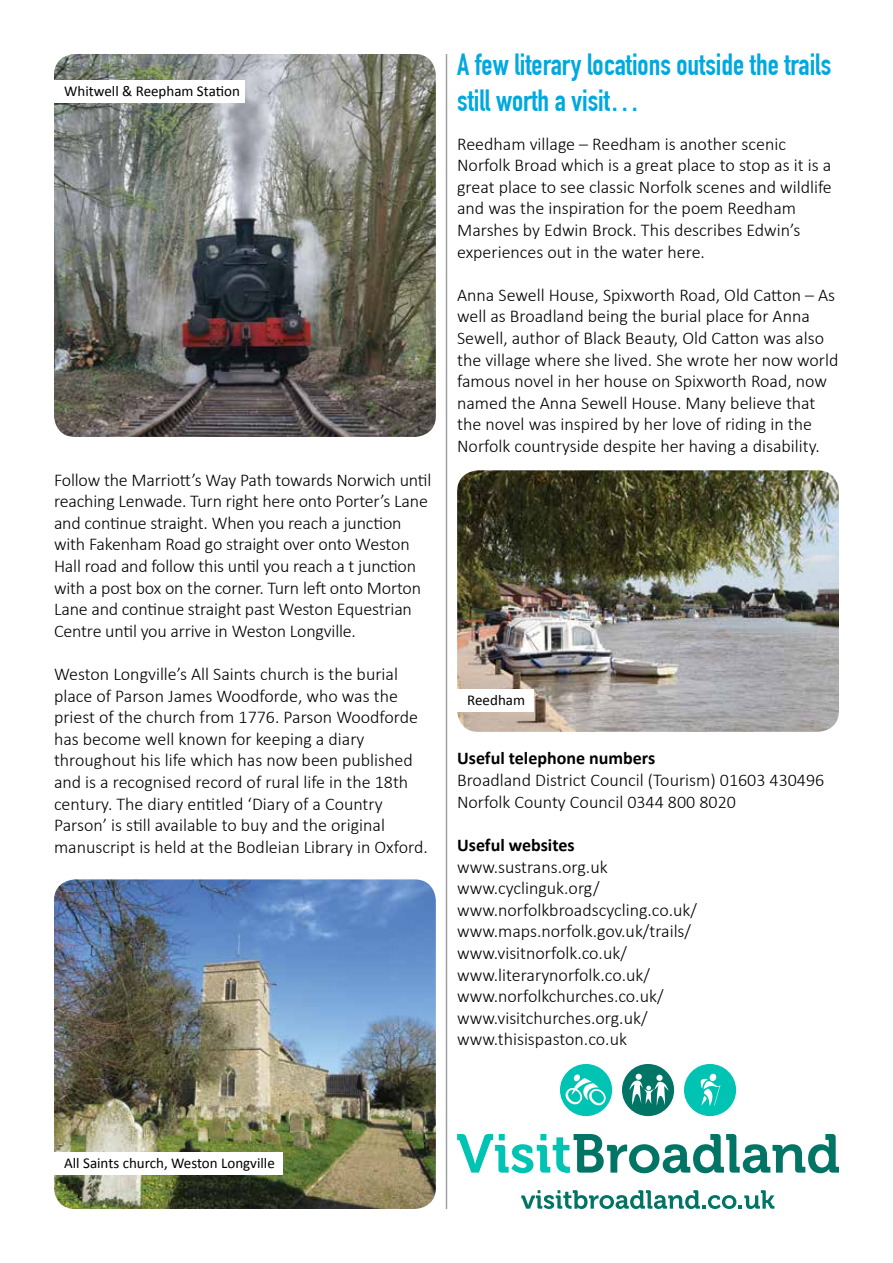
<style>
.page{position:relative;width:893px;height:1263px;background:#fff}
.page>*{position:absolute;margin:0;border:0;box-sizing:border-box;transform-origin:0 0}
.t1{font:700 30px/36px "DIN Condensed";color:#00a8e0}
.t2{font:300 18px/21.6px "Calibri";color:#000}
.t3{font:700 18px "Calibri";color:#000}
.t4{font:15px "Calibri";color:#000}
</style>
<div class="page">
<img style="left:54px;top:54px;width:382px;height:383px">
<img style="left:54px;top:879px;width:382px;height:330px">
<img style="left:457px;top:470px;width:382px;height:262px">
<div style="left:54px;top:80px;width:191px;height:22px;background:#fff"></div>
<div style="left:54px;top:1152px;width:228px;height:23px;background:#fff"></div>
<div style="left:457px;top:689px;width:76px;height:22px;background:#fff"></div>
<div style="left:560px;top:1064px;width:52px;height:52px;background:#00c4b3;border-radius:50%"></div>
<div style="left:622px;top:1064px;width:52px;height:52px;background:#007565;border-radius:50%"></div>
<div style="left:684px;top:1064px;width:52px;height:52px;background:#00c4b3;border-radius:50%"></div>
<svg style="left:457px;top:1134px;width:382px;height:39px"></svg>
<div style="left:574px;top:1074px;width:6px;height:7px;background:#fff;border-radius:50%"></div>
<svg style="left:560px;top:1078px;width:49px;height:33px"></svg>
<svg style="left:629px;top:1074px;width:40px;height:32px"></svg>
<div style="left:709px;top:1074px;width:7px;height:7px;background:#fff;border-radius:50%"></div>
<svg style="left:700px;top:1078px;width:21px;height:28px"></svg>
<svg style="left:521px;top:1190px;width:253px;height:19px"></svg>
<hr style="left:446px;top:54px;width:1px;height:1155px;background:#9fa1a4">
<p class="t4" style="left:64px;top:81px;width:177px">Whitwell &amp; Reepham Station</p>
<p class="t2" style="left:54px;top:468px;width:379px">Follow the Marriott’s Way Path towards Norwich until reaching Lenwade. Turn right here onto Porter’s Lane and continue straight. When you reach a junction with Fakenham Road go straight over onto Weston Hall road and follow this until you reach a t junction with a post box on the corner. Turn left onto Morton Lane and continue straight past Weston Equestrian Centre until you arrive in Weston Longville.</p>
<p class="t2" style="left:54px;top:662px;width:375px">Weston Longville’s All Saints church is the burial place of Parson James Woodforde, who was the priest of the church from 1776. Parson Woodforde has become well known for keeping a diary throughout his life which has now been published and is a recognised record of rural life in the 18th century. The diary entitled ‘Diary of a Country Parson’ is still available to buy and the original manuscript is held at the Bodleian Library in Oxford.</p>
<h1 class="t1" style="left:457px;top:47px;width:376px">A few literary locations outside the trails still worth a visit…</h1>
<p class="t2" style="left:457px;top:132px;width:376px">Reedham village – Reedham is another scenic Norfolk Broad which is a great place to stop as it is a great place to see classic Norfolk scenes and wildlife and was the inspiration for the poem Reedham Marshes by Edwin Brock. This describes Edwin’s experiences out in the water here.</p>
<p class="t2" style="left:457px;top:283px;width:383px">Anna Sewell House, Spixworth Road, Old Catton – As well as Broadland being the burial place for Anna Sewell, author of Black Beauty, Old Catton was also the village where she lived. She wrote her now world famous novel in her house on Spixworth Road, now named the Anna Sewell House. Many believe that the novel was inspired by her love of riding in the Norfolk countryside despite her having a disability.</p>
<p class="t4" style="left:467px;top:690px;width:59px">Reedham</p>
<p class="t3" style="left:457px;top:747px;width:200px">Useful telephone numbers</p>
<p class="t2" style="left:457px;top:768px;width:369px">Broadland District Council (Tourism) 01603 430496<br>Norfolk County Council 0344 800 8020</p>
<p class="t3" style="left:457px;top:834px;width:119px">Useful websites</p>
<p class="t2" style="left:457px;top:855px;width:241px">www.sustrans.org.uk www.cyclinguk.org/ www.norfolkbroadscycling.co.uk/ www.maps.norfolk.gov.uk/trails/ www.visitnorfolk.co.uk/ www.literarynorfolk.co.uk/ www.norfolkchurches.co.uk/ www.visitchurches.org.uk/ www.thisispaston.co.uk</p>
<p class="t4" style="left:64px;top:1154px;width:212px">All Saints church, Weston Longville</p>
</div>
